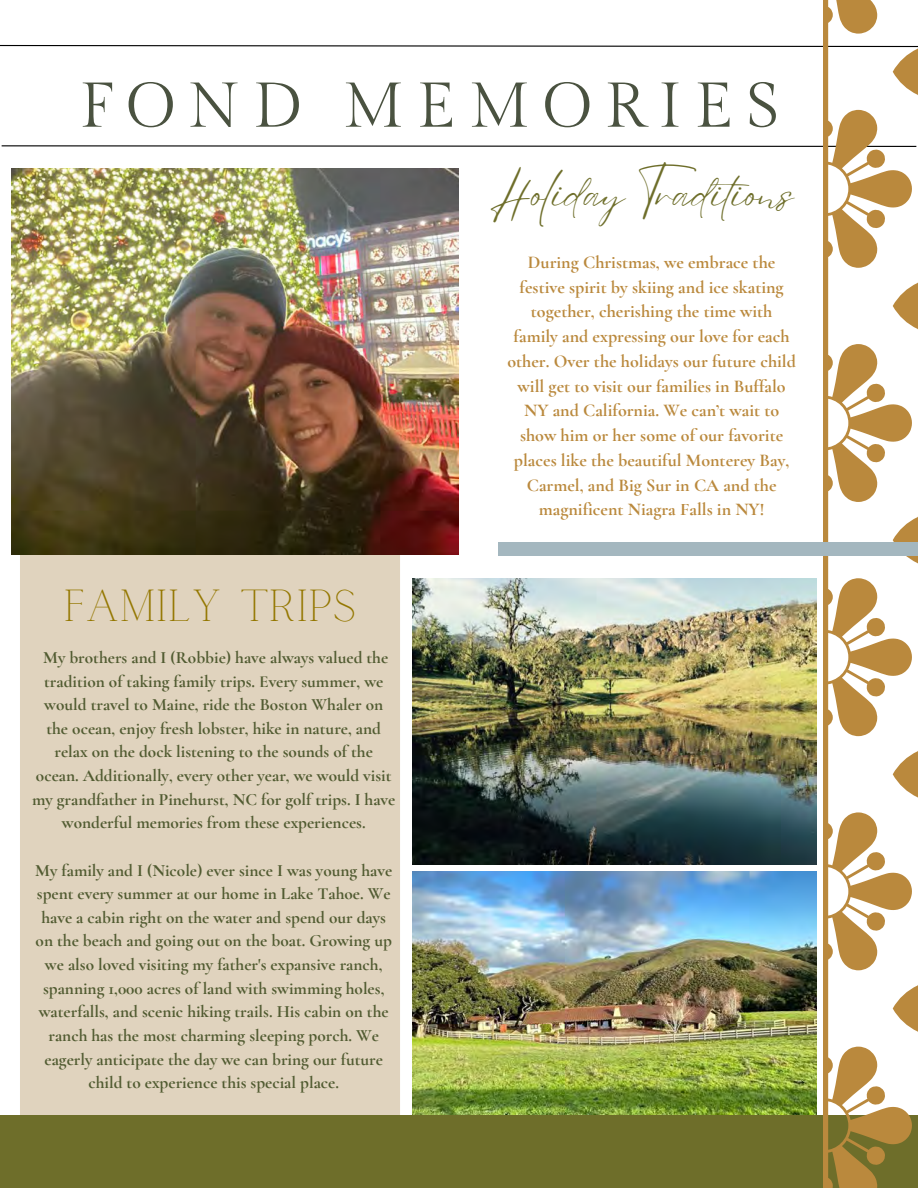
<style>
.page{position:relative;width:918px;height:1188px;background:#fff}
.page>*{position:absolute;margin:0;border:0;box-sizing:border-box;transform-origin:0 0}
.t1{font:63px "Gilda Display";letter-spacing:.205em;color:#4a5240}
.t2{font:44.4px "Calgary";color:#947700}
.t3{font:40.5px "Eyesome Script";color:#6e6e2a}
.t4{font:700 18px/24.8px "Cormorant Garamond";color:#ba893d;text-align:center}
.t5{font:700 17.25px/23.5px "Cormorant Garamond";color:#515b31;text-align:center}
</style>
<div class="page">
<img style="left:0;top:0;width:824px;height:1188px">
<svg style="left:824px;top:0;width:94px;height:1188px"></svg>
<div style="left:498px;top:543px;width:420px;height:13px;background:#a4b7bf"></div>
<h2 class="t1" style="left:80px;top:71px;width:701px">FOND MEMORIES</h2>
<p class="t3" style="left:489px;top:168px;width:306px">Holiday Traditions</p>
<h2 class="t2" style="left:64px;top:581px;width:295px">FAMILY TRIPS</h2>
<p class="t5" style="left:32px;top:646px;width:365px">My brothers and I (Robbie) have always valued the tradition of taking family trips. Every summer, we would travel to Maine, ride the Boston Whaler on the ocean, enjoy fresh lobster, hike in nature, and relax on the dock listening to the sounds of the ocean. Additionally, every other year, we would visit my grandfather in Pinehurst, NC for golf trips. I have wonderful memories from these experiences.</p>
<p class="t5" style="left:35px;top:858px;width:358px">My family and I (Nicole) ever since I was young have spent every summer at our home in Lake Tahoe. We have a cabin right on the water and spend our days on the beach and going out on the boat. Growing up we also loved visiting my father's expansive ranch, spanning 1,000 acres of land with swimming holes, waterfalls, and scenic hiking trails. His cabin on the ranch has the most charming sleeping porch. We eagerly anticipate the day we can bring our future child to experience this special place.</p>
<p class="t4" style="left:507px;top:250px;width:290px">During Christmas, we embrace the festive spirit by skiing and ice skating together, cherishing the time with family and expressing our love for each other. Over the holidays our future child will get to visit our families in Buffalo NY and California. We can’t wait to show him or her some of our favorite places like the beautiful Monterey Bay, Carmel, and Big Sur in CA and the magnificent Niagra Falls in NY!</p>
</div>
